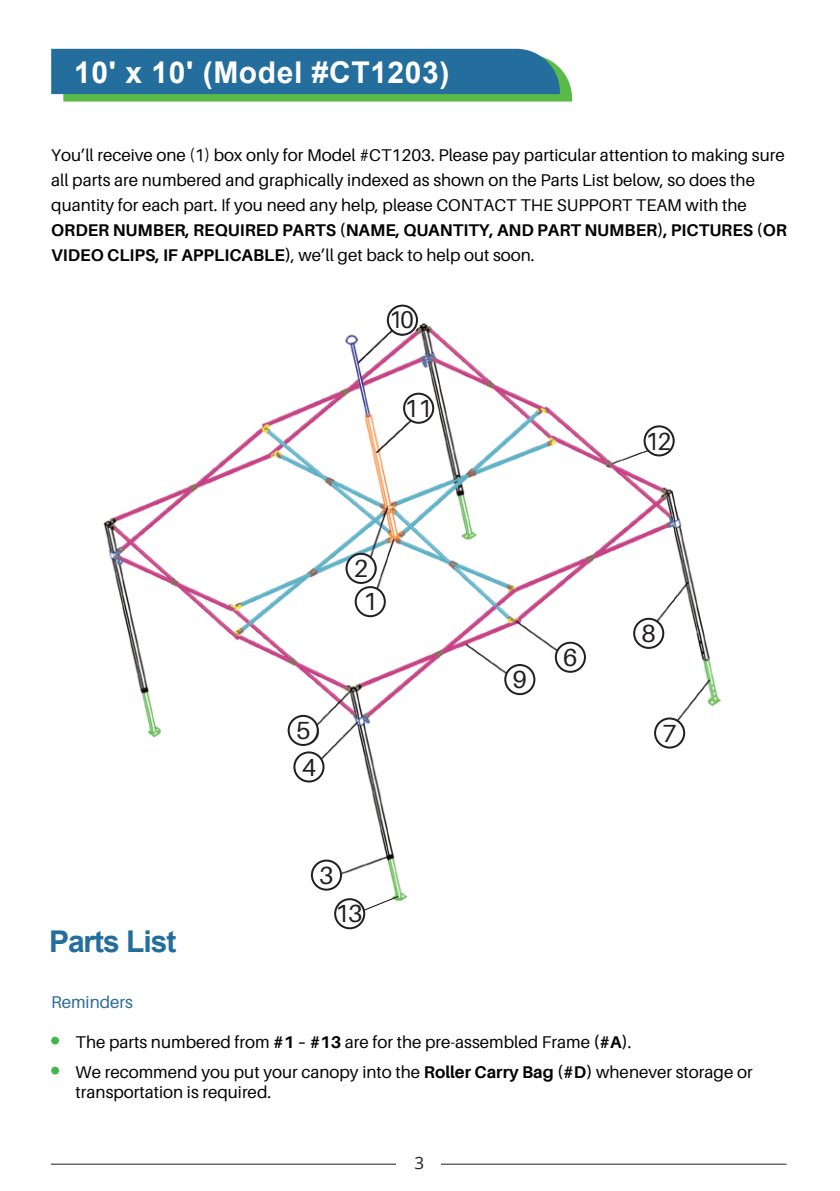
<style>
.page{position:relative;width:840px;height:1191px;background:#fff}
.page>*{position:absolute;margin:0;border:0;box-sizing:border-box;transform-origin:0 0}
.t1{font:700 30px "Arial";letter-spacing:.02em;color:#fff}
.t2{font:700 30px "Arial";letter-spacing:-.035em;color:#246e9e}
.t3{font:24.8px "Aileron";color:#231f20}
.t4{font:24.8px "Aileron";color:#231f20;scale:.95 1}
.t5{font:24.2px "Aileron";color:#231f20;scale:.95 1}
.t6{font:17px/25.2px "Aileron";color:#030303}
.t7{font:700 17px/25.2px "Aileron";color:#030303}
.t8{font:17px "Aileron";color:#2b6a97}
.t9{font:17px "Open Sans";color:#231f20}
.s1{font-weight:400}
.s2{font-weight:700}
</style>
<div class="page">
<svg style="left:51px;top:49px;width:521px;height:53px;background:#337e94"></svg>
<div style="left:51px;top:1036px;width:8px;height:8px;background:#42b649;border-radius:50%"></div>
<div style="left:51px;top:1066px;width:8px;height:8px;background:#42b649;border-radius:50%"></div>
<hr style="left:51px;top:1163px;width:735px;height:1px;background:#231f20">
<div style="left:396px;top:1153px;width:44px;height:21px;background:#fff"></div>
<img style="left:103px;top:304px;width:619px;height:598px">
<svg style="left:541px;top:463px;width:66px;height:35px"></svg>
<div style="left:355px;top:587px;width:29px;height:29px;background:#fff;border-radius:50%"></div>
<div style="left:354px;top:586px;width:31px;height:31px;border:2px solid #231f20;border-radius:50%"></div>
<div style="left:346px;top:554px;width:29px;height:29px;background:#fff;border-radius:50%"></div>
<div style="left:345px;top:553px;width:31px;height:31px;border:2px solid #231f20;border-radius:50%"></div>
<div style="left:505px;top:665px;width:29px;height:29px;background:#fff;border-radius:50%"></div>
<div style="left:504px;top:664px;width:31px;height:31px;border:2px solid #231f20;border-radius:50%"></div>
<div style="left:404px;top:394px;width:29px;height:29px;background:#fff;border-radius:50%"></div>
<div style="left:403px;top:393px;width:31px;height:31px;border:2px solid #231f20;border-radius:50%"></div>
<div style="left:387px;top:306px;width:30px;height:29px;background:#fff;border-radius:50%"></div>
<div style="left:386px;top:305px;width:32px;height:31px;border:2px solid #231f20;border-radius:50%"></div>
<div style="left:555px;top:642px;width:29px;height:30px;background:#fff;border-radius:50%"></div>
<div style="left:554px;top:641px;width:31px;height:32px;border:2px solid #231f20;border-radius:50%"></div>
<div style="left:633px;top:619px;width:30px;height:29px;background:#fff;border-radius:50%"></div>
<div style="left:632px;top:618px;width:32px;height:31px;border:2px solid #231f20;border-radius:50%"></div>
<div style="left:644px;top:426px;width:29px;height:29px;background:#fff;border-radius:50%"></div>
<div style="left:643px;top:425px;width:31px;height:31px;border:2px solid #231f20;border-radius:50%"></div>
<div style="left:654px;top:718px;width:29px;height:29px;background:#fff;border-radius:50%"></div>
<div style="left:653px;top:717px;width:31px;height:31px;border:2px solid #231f20;border-radius:50%"></div>
<div style="left:288px;top:716px;width:29px;height:29px;background:#fff;border-radius:50%"></div>
<div style="left:287px;top:715px;width:31px;height:31px;border:2px solid #231f20;border-radius:50%"></div>
<div style="left:294px;top:752px;width:29px;height:29px;background:#fff;border-radius:50%"></div>
<div style="left:293px;top:751px;width:31px;height:31px;border:2px solid #231f20;border-radius:50%"></div>
<div style="left:312px;top:860px;width:29px;height:29px;background:#fff;border-radius:50%"></div>
<div style="left:311px;top:859px;width:31px;height:31px;border:2px solid #231f20;border-radius:50%"></div>
<div style="left:335px;top:899px;width:29px;height:29px;background:#fff;border-radius:50%"></div>
<div style="left:334px;top:898px;width:31px;height:31px;border:2px solid #231f20;border-radius:50%"></div>
<svg style="left:363px;top:895px;width:36px;height:16px"></svg>
<h1 class="t1" style="left:74px;top:51px;width:376px">10' x 10' (Model #CT1203)</h1>
<p class="t6" style="left:51px;top:142px;width:734px">You’ll receive one (1) box only for Model #CT1203. Please pay particular attention to making sure all parts are numbered and graphically indexed as shown on the Parts List below, so does the quantity for each part. If you need any help, please CONTACT THE SUPPORT TEAM with the</p>
<p class="t7" style="left:51px;top:217px;width:736px">ORDER NUMBER, REQUIRED PARTS (NAME, QUANTITY, AND PART NUMBER), PICTURES (OR<br>VIDEO CLIPS, IF APPLICABLE)<span class="s1">, we’ll get back to help out soon.</span></p>
<h3 class="t5" style="left:389px;top:307px;width:27px">10</h3>
<h2 class="t3" style="left:404px;top:395px;width:29px">11</h2>
<h2 class="t3" style="left:354px;top:555px;width:16px">2</h2>
<h2 class="t3" style="left:363px;top:588px;width:16px">1</h2>
<h2 class="t4" style="left:645px;top:427px;width:28px">12</h2>
<h2 class="t3" style="left:512px;top:666px;width:16px">9</h2>
<h2 class="t3" style="left:563px;top:643px;width:16px">6</h2>
<h2 class="t3" style="left:641px;top:620px;width:16px">8</h2>
<h2 class="t3" style="left:296px;top:717px;width:16px">5</h2>
<h2 class="t3" style="left:662px;top:719px;width:16px">7</h2>
<h2 class="t3" style="left:301px;top:753px;width:16px">4</h2>
<h2 class="t3" style="left:319px;top:861px;width:16px">3</h2>
<h1 class="t2" style="left:49px;top:920px;width:129px">Parts List</h1>
<p class="t8" style="left:51px;top:992px;width:83px">Reminders</p>
<h2 class="t3" style="left:335px;top:900px;width:29px">13</h2>
<p class="t6" style="left:76px;top:1027px;width:678px;line-height:30px">The parts numbered from <span class="s2">#1 – #13</span> are for the pre-assembled Frame <span class="s2">(#A)</span>.<br>We recommend you put your canopy into the <span class="s2">Roller Carry Bag (#D)</span> whenever storage or</p>
<p class="t6" style="left:76px;top:1079px;width:197px">transportation is required.</p>
<p class="t9" style="left:414px;top:1151px;width:11px">3</p>
</div>
